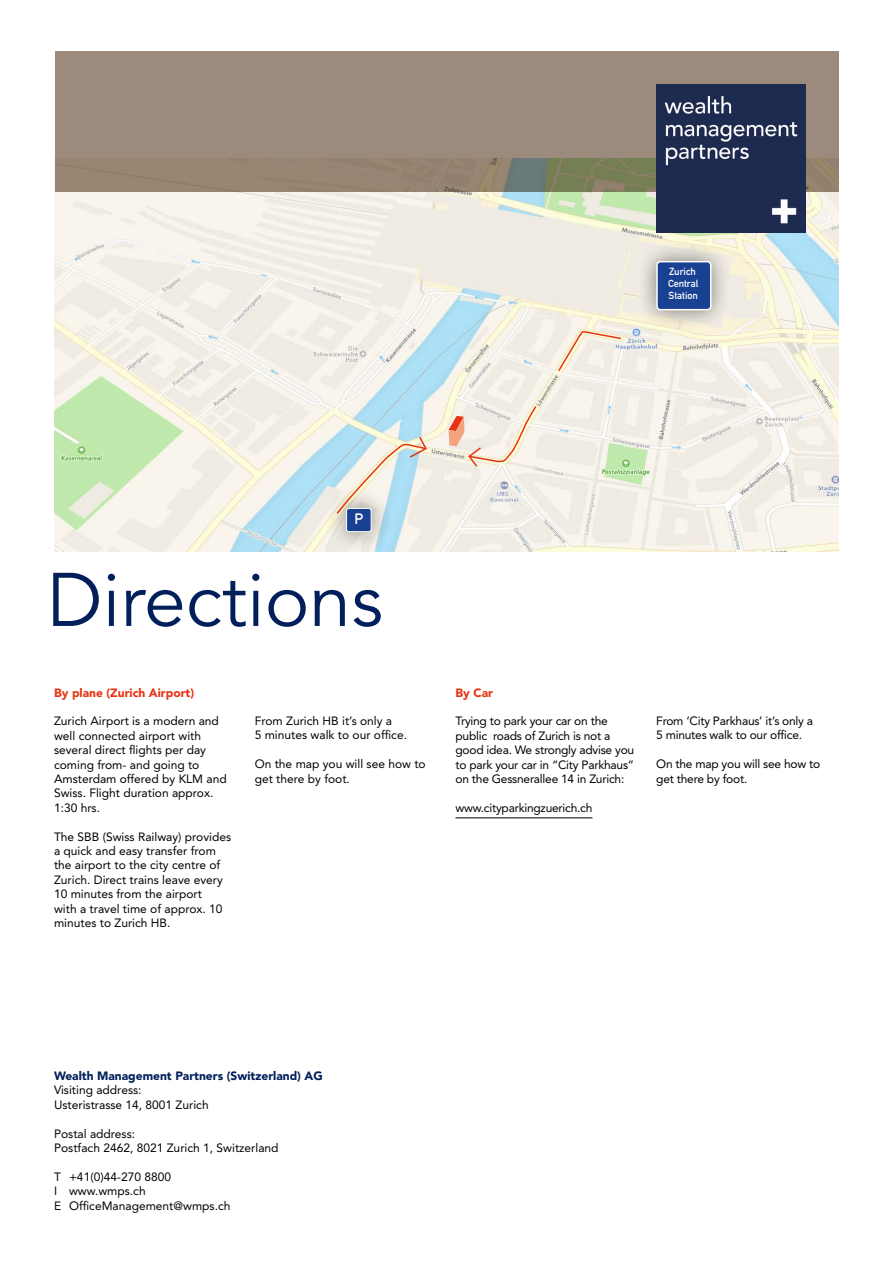
<style>
.page{position:relative;width:893px;height:1263px;background:#fff}
.page>*{position:absolute;margin:0;border:0;box-sizing:border-box;transform-origin:0 0}
.t1{font:75px "Avenir LT";color:#001f5b}
.t2{font:700 14.85px "DIN Alternate";color:#fff}
.t3{font:12px/14.4px "Avenir LT";color:#000}
.t4{font:12px/14.4px "Avenir LT";letter-spacing:-.02em;color:#000}
.t5{font:900 12px "Avenir LT";color:#001f5b}
.t6{font:900 12px "Avenir LT";color:#e63312}
.t7{font:700 10.05px/12px "DIN Alternate";color:#fff}
</style>
<div class="page">
<hr style="left:455px;top:817px;width:137px;height:1px;background:#000">
<img style="left:54px;top:158px;width:785px;height:393px">
<div style="left:324px;top:486px;width:69px;height:68px;background:#000;opacity:.5"></div>
<div style="left:347px;top:508px;width:24px;height:24px;background:#184093;border-radius:3px"></div>
<div style="left:346px;top:508px;width:26px;height:24px;border:1px solid #fff;border-radius:3px"></div>
<div style="left:637px;top:241px;width:94px;height:89px;background:#000;opacity:.5"></div>
<div style="left:657px;top:262px;width:54px;height:48px;background:#184093;border-radius:4px"></div>
<div style="left:656px;top:261px;width:55px;height:49px;border:2px solid #fff;border-radius:4px"></div>
<div style="left:55px;top:51px;width:784px;height:141px;background:#9c8b7c"></div>
<svg style="left:448px;top:405px;width:89px;height:63px;background:#f2e2d4"></svg>
<svg style="left:557px;top:329px;width:66px;height:43px;background:#f3e7d9"></svg>
<svg style="left:335px;top:435px;width:93px;height:80px;background:#d4e0df"></svg>
<img style="left:656px;top:84px;width:149px;height:149px">
<p class="t7" style="left:668px;top:265px;width:32px">Zurich<br>Central<br>Station</p>
<p class="t2" style="left:355px;top:507px;width:10px">P</p>
<h1 class="t1" style="left:47px;top:557px;width:338px">Directions</h1>
<p class="t6" style="left:54px;top:685px;width:142px">By plane (Zurich Airport)</p>
<p class="t3" style="left:54px;top:714px;width:174px">Zurich Airport is a modern and well connected airport with several direct flights per day coming from- and going to<br>Amsterdam offered by KLM and<br>Swiss. Flight duration approx.<br>1:30 hrs.</p>
<p class="t3" style="left:54px;top:829px;width:179px">The SBB (Swiss Railway) provides a quick and easy transfer from the airport to the city centre of<br>Zurich. Direct trains leave every<br>10 minutes from the airport<br>with a travel time of approx. 10 minutes to Zurich HB.</p>
<p class="t3" style="left:255px;top:714px;width:154px">From Zurich HB it’s only a<br>5 minutes walk to our office.</p>
<p class="t3" style="left:255px;top:757px;width:172px">On the map you will see how to get there by foot.</p>
<p class="t6" style="left:455px;top:685px;width:39px">By Car</p>
<p class="t4" style="left:455px;top:714px;width:180px">Trying to park your car on the public roads of Zurich is not a good idea. We strongly advise you to park your car in “City Parkhaus” on the Gessnerallee 14 in Zurich:</p>
<p class="t4" style="left:455px;top:800px;width:138px">www.cityparkingzuerich.ch</p>
<p class="t4" style="left:656px;top:714px;width:158px">From ‘City Parkhaus’ it’s only a<br>5 minutes walk to our office.</p>
<p class="t4" style="left:656px;top:757px;width:166px">On the map you will see how to get there by foot.</p>
<p class="t5" style="left:54px;top:1069px;width:270px">Wealth Management Partners (Switzerland) AG</p>
<p class="t3" style="left:54px;top:1083px;width:156px">Visiting address:<br>Usteristrasse 14, 8001 Zurich</p>
<p class="t3" style="left:54px;top:1126px;width:226px">Postal address:<br>Postfach 2462, 8021 Zurich 1, Switzerland</p>
<p class="t3" style="left:54px;top:1169px;width:178px">T +41(0)44-270 8800<br>I www.wmps.ch<br>E OfficeManagement@wmps.ch</p>
</div>
